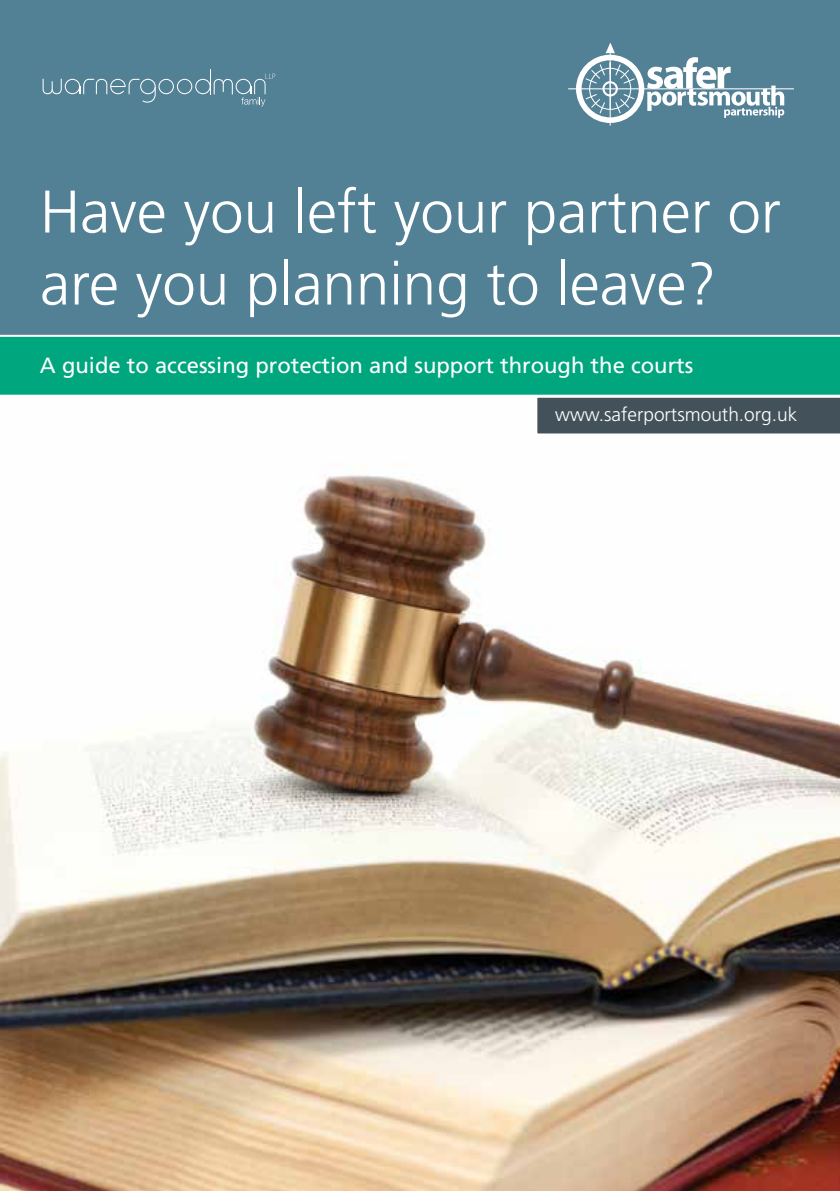
<style>
.page{position:relative;width:840px;height:1191px;background:#fff}
.page>*{position:absolute;margin:0;border:0;box-sizing:border-box;transform-origin:0 0}
.t1{font:300 60px/72px "Frutiger";color:#fff}
.t2{font:22px "Frutiger";color:#fff}
.t3{font:300 19px "Frutiger";color:#fff}
</style>
<div class="page">
<img style="left:0;top:464px;width:839px;height:727px">
<div style="left:537px;top:397px;width:302px;height:37px;background:#43525a"></div>
<div style="left:0;top:0;width:839px;height:352px;background:#528095"></div>
<div style="left:0;top:336px;width:839px;height:60px;background:#00a77e"></div>
<hr style="left:0;top:335px;width:839px;height:2px;background:#fff">
<hr style="left:0;top:395px;width:839px;height:2px;background:#fff">
<hr style="left:609px;top:46px;width:1px;height:63px;background:#fff">
<svg style="left:584px;top:93px;width:21px;height:21px"></svg>
<svg style="left:614px;top:93px;width:21px;height:21px"></svg>
<svg style="left:584px;top:62px;width:51px;height:23px"></svg>
<div style="left:575px;top:55px;width:69px;height:68px;border:6px solid #fff;border-radius:50%"></div>
<svg style="left:606px;top:43px;width:8px;height:10px"></svg>
<div style="left:588px;top:68px;width:43px;height:42px;border:1px solid #fff;border-radius:50%"></div>
<hr style="left:568px;top:88px;width:225px;height:1px;background:#fff">
<hr style="left:609px;top:62px;width:1px;height:64px;background:#fff">
<div style="left:602px;top:81px;width:15px;height:16px;border:2px solid #fff;border-radius:50%"></div>
<svg style="left:646px;top:57px;width:137px;height:61px"></svg>
<svg style="left:43px;top:69px;width:232px;height:37px"></svg>
<h1 class="t1" style="left:40px;top:177px;width:742px">Have you left your partner or are you planning to leave?</h1>
<p class="t2" style="left:40px;top:352px;width:654px">A guide to accessing protection and support through the courts</p>
<p class="t3" style="left:555px;top:404px;width:243px">www.saferportsmouth.org.uk</p>
</div>
